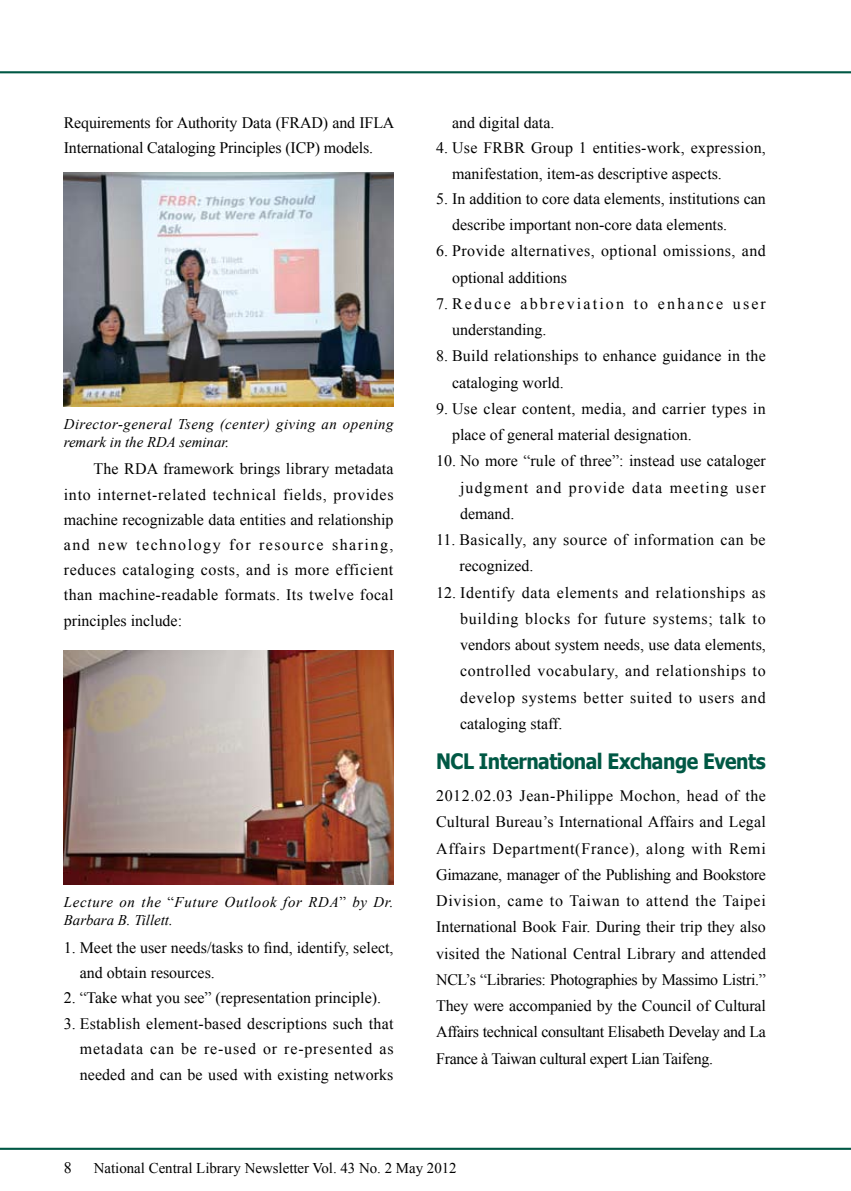
<style>
.page{position:relative;width:851px;height:1191px;background:#fff}
.page>*{position:absolute;margin:0;border:0;box-sizing:border-box;transform-origin:0 0}
.t1{font:700 21.3px "Tahoma";letter-spacing:-.025em;color:#005844;scale:.91 1}
.t2{font:15.9px/26.2px "Times New Roman";color:#000}
.t3{font:15.9px/26.2px "Times New Roman";letter-spacing:.03em;color:#000}
.t4{font:15.9px/26.2px "Times New Roman";letter-spacing:.02em;color:#000}
.t5{font:15.9px/26.2px "Times New Roman";letter-spacing:.135em;color:#000}
.t6{font:italic 14.85px/18px "Times New Roman";letter-spacing:.035em;color:#000}
.t7{font:14.85px "Times New Roman";color:#000}
.s1{font-style:normal}
</style>
<div class="page">
<hr style="left:0;top:71px;width:850px;height:2px;background:#005844">
<hr style="left:0;top:1147px;width:850px;height:2px;background:#005844">
<img style="left:64px;top:172px;width:330px;height:234px">
<img style="left:64px;top:651px;width:330px;height:233px">
<p class="t2" style="left:64px;top:110px;width:332px;line-height:24.5px">Requirements for Authority Data (FRAD) and IFLA<br>International Cataloging Principles (ICP) models.</p>
<p class="t6" style="left:64px;top:414px;width:331px">Director-general Tseng (center) giving an opening remark in the RDA seminar.</p>
<p class="t2" style="left:64px;top:456px;width:331px;line-height:25.2px;text-align:justify;text-indent:30px">The RDA framework brings library metadata into internet-related technical fields, provides machine recognizable data entities and relationship and new technology for resource sharing, reduces cataloging costs, and is more efficient than machine-readable formats. Its twelve focal principles include:</p>
<p class="t6" style="left:64px;top:892px;width:331px">Lecture on the <span class="s1">“</span>Future Outlook for RDA<span class="s1">”</span> by Dr.<br>Barbara B. Tillett.</p>
<p class="t2" style="left:80px;top:934px;width:315px;line-height:25.2px;text-indent:-16px">1. Meet the user needs/tasks to find, identify, select, and obtain resources.</p>
<p class="t2" style="left:64px;top:984px;width:319px">2. “Take what you see” (representation principle).</p>
<p class="t2" style="left:80px;top:1011px;width:315px;line-height:25.2px;text-align:justify;text-indent:-16px">3. Establish element-based descriptions such that metadata can be re-used or re-presented as needed and can be used with existing networks</p>
<p class="t2" style="left:452px;top:109px;width:104px">and digital data.</p>
<p class="t2" style="left:452px;top:135px;width:315px;line-height:25.2px;text-indent:-16px">4. Use FRBR Group 1 entities-work, expression, manifestation, item-as descriptive aspects.</p>
<p class="t2" style="left:452px;top:185px;width:315px;text-indent:-16px">5. In addition to core data elements, institutions can describe important non-core data elements.</p>
<p class="t3" style="left:452px;top:237px;width:315px;text-indent:-16px">6. Provide alternatives, optional omissions, and optional additions</p>
<p class="t5" style="left:452px;top:290px;width:315px;text-indent:-16px">7. Reduce abbreviation to enhance user understanding.</p>
<p class="t2" style="left:452px;top:342px;width:315px;text-indent:-16px">8. Build relationships to enhance guidance in the cataloging world.</p>
<p class="t4" style="left:452px;top:395px;width:315px;text-indent:-16px">9. Use clear content, media, and carrier types in place of general material designation.</p>
<p class="t2" style="left:460px;top:447px;width:307px;text-align:justify;text-indent:-24px">10. No more “rule of three”: instead use cataloger judgment and provide data meeting user demand.</p>
<p class="t3" style="left:459px;top:526px;width:308px;text-indent:-23px">11. Basically, any source of information can be recognized.</p>
<p class="t2" style="left:460px;top:579px;width:307px;text-align:justify;text-indent:-24px">12. Identify data elements and relationships as building blocks for future systems; talk to vendors about system needs, use data elements, controlled vocabulary, and relationships to develop systems better suited to users and cataloging staff.</p>
<h1 class="t1" style="left:436px;top:746px;width:364px">NCL International Exchange Events</h1>
<p class="t2" style="left:436px;top:782px;width:331px;text-align:justify">2012.02.03 Jean-Philippe Mochon, head of the Cultural Bureau’s International Affairs and Legal Affairs Department(France), along with Remi Gimazane, manager of the Publishing and Bookstore Division, came to Taiwan to attend the Taipei International Book Fair. During their trip they also visited the National Central Library and attended NCL’s “Libraries: Photographies by Massimo Listri.” They were accompanied by the Council of Cultural Affairs technical consultant Elisabeth Develay and La France à Taiwan cultural expert Lian Taifeng.</p>
<p class="t7" style="left:94px;top:1158px;width:364px">National Central Library Newsletter Vol. 43 No. 2 May 2012</p>
</div>
